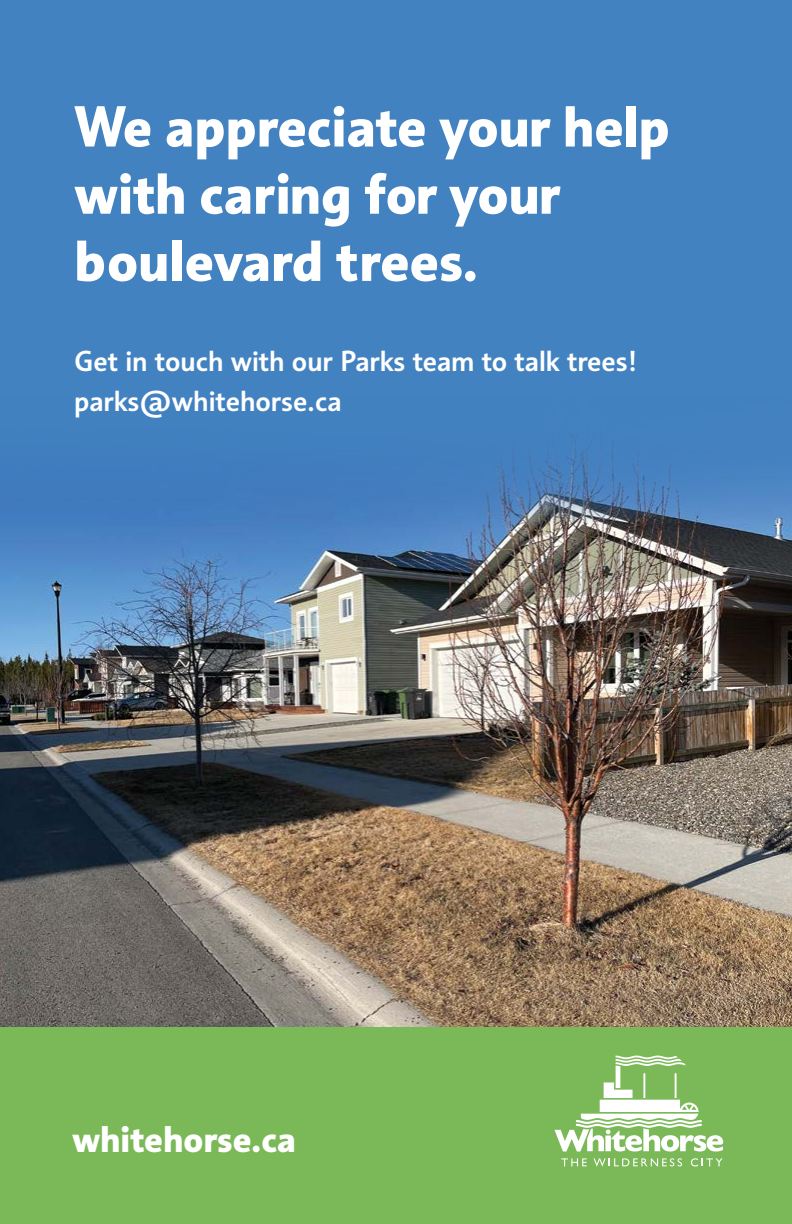
<style>
.page{position:relative;width:792px;height:1224px;background:#fff}
.page>*{position:absolute;margin:0;border:0;box-sizing:border-box;transform-origin:0 0}
.t1{font:700 56px/67.2px "Informa Pro";color:#fff}
.t2{font:700 36px "Informa Pro";color:#fff}
.t3{font:500 28px/39.2px "Informa Pro";color:#fff}
</style>
<div class="page">
<div style="left:0;top:0;width:792px;height:1037px;background:#4382c1"></div>
<div style="left:0;top:972px;width:792px;height:252px;background:#7bb958"></div>
<img style="left:0;top:436px;width:792px;height:591px">
<svg style="left:554px;top:1056px;width:169px;height:96px"></svg>
<svg style="left:561px;top:1158px;width:26px;height:8px"></svg>
<svg style="left:594px;top:1158px;width:88px;height:8px"></svg>
<svg style="left:691px;top:1158px;width:32px;height:8px"></svg>
<h1 class="t1" style="left:74px;top:93px;width:597px">We appreciate your help with caring for your boulevard trees.</h1>
<p class="t3" style="left:74px;top:342px;width:565px">Get in touch with our Parks team to talk trees! parks@whitehorse.ca</p>
<p class="t2" style="left:72px;top:1117px;width:225px">whitehorse.ca</p>
</div>
